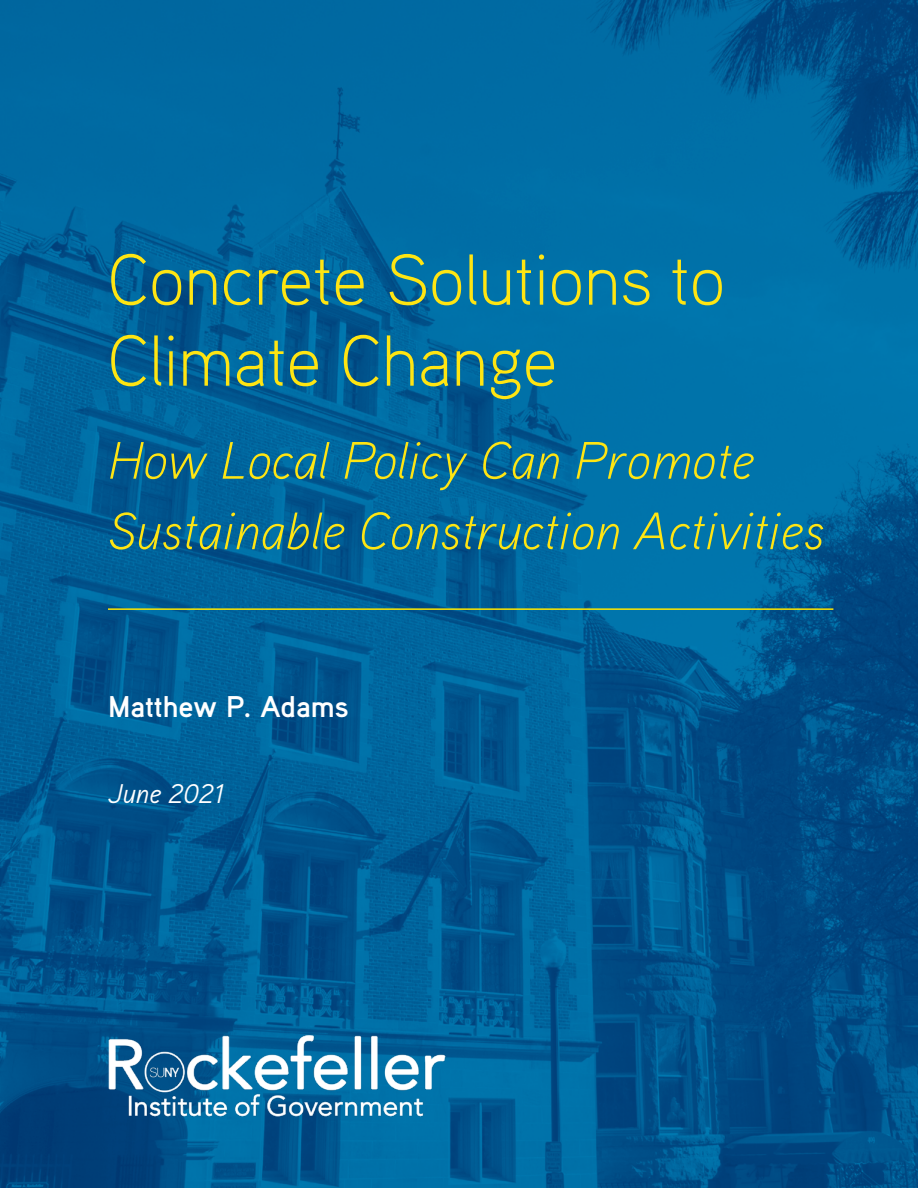
<style>
.page{position:relative;width:918px;height:1188px;background:#fff}
.page>*{position:absolute;margin:0;border:0;box-sizing:border-box;transform-origin:0 0}
.t1{font:300 72px/81px "Aaux Pro OT";color:#ffe512}
.t2{font:italic 300 52.5px/70.5px "Aaux Pro OT";color:#ffe512}
.t3{font:700 30px "Aaux Pro OT";color:#fff}
.t4{font:italic 27px "Aaux Pro OT";color:#fff}
</style>
<div class="page">
<img style="left:0;top:0;width:918px;height:1188px">
<img style="left:109px;top:1034px;width:336px;height:85px">
<hr style="left:108px;top:608px;width:725px;height:2px;background:#ffe600">
<h1 class="t1" style="left:108px;top:237px;width:619px">Concrete Solutions to<br>Climate Change</h1>
<p class="t2" style="left:108px;top:424px;width:718px">How Local Policy Can Promote<br>Sustainable Construction Activities</p>
<p class="t3" style="left:108px;top:688px;width:242px">Matthew P. Adams</p>
<p class="t4" style="left:108px;top:776px;width:118px">June 2021</p>
</div>
